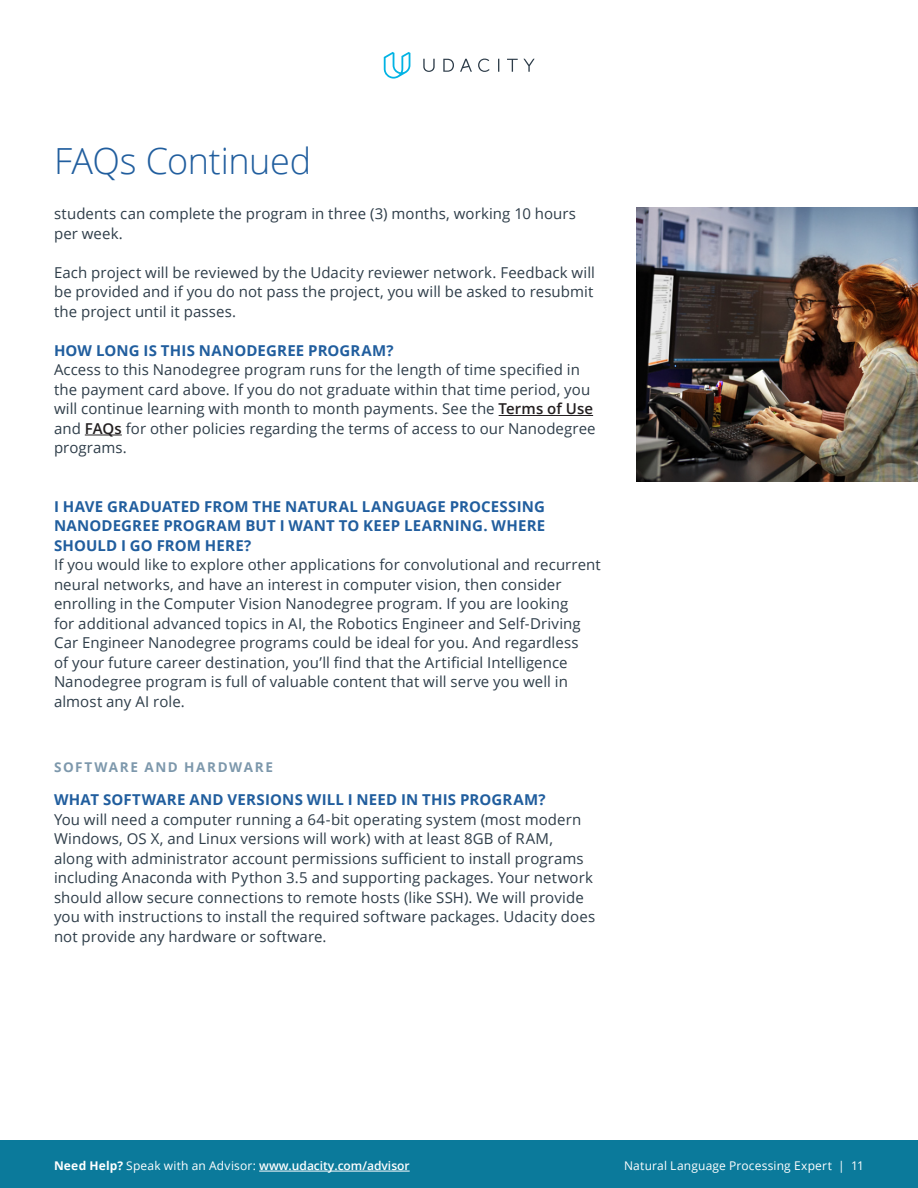
<style>
.page{position:relative;width:918px;height:1188px;background:#fff}
.page>*{position:absolute;margin:0;border:0;box-sizing:border-box;transform-origin:0 0}
.t1{font:300 36px "Open Sans";letter-spacing:-.01em;color:#215e9e}
.Body_Copy{font:15px/19.5px "Open Sans";letter-spacing:.005em;color:#2e3d49}
.small_gray_type{font:700 13.5px "Open Sans";letter-spacing:.125em;color:#7d98ac}
.t2{font:600 12px "Open Sans";color:#fff}
.t3{font:12px "Open Sans";letter-spacing:.015em;color:#fff}
.s1{font-weight:700;color:#215e9e}
.s2{font-weight:600;color:#231f20}
.s3{font-weight:700}
.s4{font-weight:400}
</style>
<div class="page">
<div style="left:0;top:1140px;width:918px;height:48px;background:#0b7a9b"></div>
<hr style="left:259px;top:1171px;width:151px;height:1px;background:#fff">
<svg style="left:384px;top:52px;width:26px;height:27px"></svg>
<svg style="left:423px;top:59px;width:112px;height:13px"></svg>
<img style="left:636px;top:208px;width:282px;height:274px">
<hr style="left:499px;top:415px;width:94px;height:1px;background:#231f20">
<hr style="left:85px;top:435px;width:37px;height:1px;background:#231f20">
<p class="t1" style="left:54px;top:137px;width:259px">FAQs Continued</p>
<p class="Body_Copy" style="left:54px;top:204px;width:524px">students can complete the program in three (3) months, working 10 hours per week.</p>
<p class="Body_Copy" style="left:54px;top:262px;width:542px;text-align:justify">Each project will be reviewed by the Udacity reviewer network. Feedback will be provided and if you do not pass the project, you will be asked to resubmit the project until it passes.</p>
<p class="Body_Copy" style="left:54px;top:340px;width:543px"><span class="s1">HOW LONG IS THIS NANODEGREE PROGRAM?<br></span>Access to this Nanodegree program runs for the length of time specified in the payment card above. If you do not graduate within that time period, you will continue learning with month to month payments. See the <span class="s2">Terms of Use </span>and <span class="s2">FAQs</span> for other policies regarding the terms of access to our Nanodegree programs.</p>
<p class="Body_Copy" style="left:54px;top:496px;width:548px"><span class="s1">I HAVE GRADUATED FROM THE NATURAL LANGUAGE PROCESSING NANODEGREE PROGRAM BUT I WANT TO KEEP LEARNING. WHERE SHOULD I GO FROM HERE?<br></span>If you would like to explore other applications for convolutional and recurrent neural networks, and have an interest in computer vision, then consider enrolling in the Computer Vision Nanodegree program. If you are looking<br>for additional advanced topics in AI, the Robotics Engineer and Self-Driving Car Engineer Nanodegree programs could be ideal for you. And regardless<br>of your future career destination, you’ll find that the Artificial Intelligence Nanodegree program is full of valuable content that will serve you well in almost any AI role.</p>
<p class="small_gray_type" style="left:54px;top:758px;width:220px">SOFTWARE AND HARDWARE</p>
<p class="Body_Copy" style="left:54px;top:790px;width:543px"><span class="s1">WHAT SOFTWARE AND VERSIONS WILL I NEED IN THIS PROGRAM?<br></span>You will need a computer running a 64-bit operating system (most modern Windows, OS X, and Linux versions will work) with at least 8GB of RAM, along with administrator account permissions sufficient to install programs including Anaconda with Python 3.5 and supporting packages. Your network should allow secure connections to remote hosts (like SSH). We will provide you with instructions to install the required software packages. Udacity does not provide any hardware or software.</p>
<p class="t2" style="left:54px;top:1158px;width:357px"><span class="s3">Need Help?</span> <span class="s4">Speak with an Advisor:</span> www.udacity.com/advisor</p>
<p class="t3" style="left:624px;top:1158px;width:241px">Natural Language Processing Expert | 11</p>
</div>
